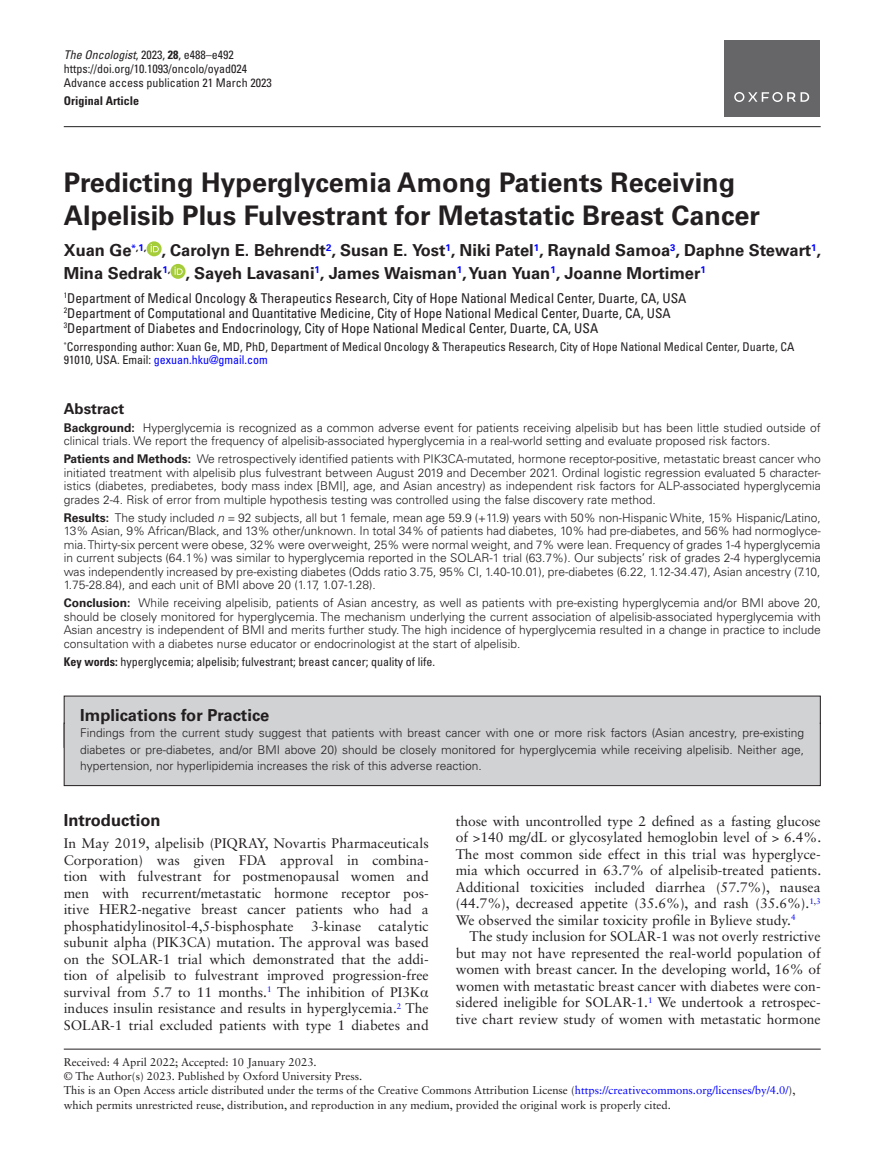
<style>
.page{position:relative;width:893px;height:1174px;background:#fff}
.page>*{position:absolute;margin:0;border:0;box-sizing:border-box;transform-origin:0 0}
.t1{font:700 27px/33px "Univers LT Std";color:#231f20}
.t2{font:700 16.5px/22.5px "Univers LT Std";color:#231f20}
.t3{font:700 15px "Univers LT Std";color:#231f20}
.t4{font:13.8px/16.5px "Sabon LT Std";color:#231f20;text-align:justify}
.t5{font:condensed 13.5px/15px "Univers LT Std";color:#231f20}
.t6{font:300 12px/13.5px "Univers LT Std";color:#231f20;text-align:justify}
.t7{font:condensed 12px/14.2px "Univers LT Std";color:#231f20}
.t8{font:700 condensed 12px "Univers LT Std";color:#231f20}
.t9{font:11.25px/14.2px "Sabon LT Std";color:#231f20}
.s1{font-style:italic}
.s2{font-weight:700}
.s3{color:#00f}
.s4{font-family:"Gandhari Unicode"}
</style>
<div class="page">
<hr style="left:64px;top:126px;width:757px;height:1px;background:#231f20">
<div style="left:724px;top:40px;width:96px;height:76px;background:#666669"></div>
<svg style="left:734px;top:92px;width:75px;height:10px"></svg>
<div style="left:64px;top:696px;width:757px;height:49px;background:#d1d2d4"></div>
<div style="left:64px;top:724px;width:757px;height:61px;background:#d1d2d4"></div>
<div style="left:64px;top:722px;width:757px;height:64px;border:1px solid #231f20"></div>
<svg style="left:147px;top:241px;width:15px;height:15px"></svg>
<svg style="left:151px;top:244px;width:8px;height:8px"></svg>
<svg style="left:171px;top:264px;width:14px;height:15px"></svg>
<svg style="left:175px;top:267px;width:8px;height:8px"></svg>
<hr style="left:64px;top:1048px;width:757px;height:1px;background:#231f20">
<p class="t7" style="left:64px;top:47px;width:209px"><span class="s1">The Oncologist</span>, 2023, <span class="s2">28</span>, e488–e492 https://doi.org/10.1093/oncolo/oyad024<br>Advance access publication 21 March 2023</p>
<p class="t8" style="left:64px;top:93px;width:77px">Original Article</p>
<h1 class="t1" style="left:64px;top:166px;width:698px">Predicting Hyperglycemia Among Patients Receiving<br>Alpelisib Plus Fulvestrant for Metastatic Breast Cancer</h1>
<h2 class="t2" style="left:64px;top:239px;width:759px">Xuan Ge<sup>*</sup><sup>,</sup><sup>1</sup><sup>,</sup> , Carolyn E. Behrendt<sup>2</sup>, Susan E. Yost<sup>1</sup>, Niki Patel<sup>1</sup>, Raynald Samoa<sup>3</sup>, Daphne Stewart<sup>1</sup>,<br>Mina Sedrak<sup>1</sup><sup>,</sup> , Sayeh Lavasani<sup>1</sup>, James Waisman<sup>1</sup>, Yuan Yuan<sup>1</sup>, Joanne Mortimer<sup>1</sup></h2>
<p class="t5" style="left:64px;top:290px;width:624px"><sup>1</sup>Department of Medical Oncology &amp; Therapeutics Research, City of Hope National Medical Center, Duarte, CA, USA<br><sup>2</sup>Department of Computational and Quantitative Medicine, City of Hope National Medical Center, Duarte, CA, USA<br><sup>3</sup>Department of Diabetes and Endocrinology, City of Hope National Medical Center, Duarte, CA, USA</p>
<p class="t7" style="left:64px;top:340px;width:732px;line-height:13.5px"><sup>*</sup>Corresponding author: Xuan Ge, MD, PhD, Department of Medical Oncology &amp; Therapeutics Research, City of Hope National Medical Center, Duarte, CA<br>91010, USA. Email: <span class="s3">gexuan.hku@gmail.com</span></p>
<p class="t3" style="left:64px;top:400px;width:62px">Abstract</p>
<p class="t6" style="left:64px;top:421px;width:758px"><span class="s2">Background:</span> Hyperglycemia is recognized as a common adverse event for patients receiving alpelisib but has been little studied outside of clinical trials. We report the frequency of alpelisib-associated hyperglycemia in a real-world setting and evaluate proposed risk factors.</p>
<p class="t6" style="left:64px;top:452px;width:758px"><span class="s2">Patients and Methods:</span> We retrospectively identified patients with PIK3CA-mutated, hormone receptor-positive, metastatic breast cancer who initiated treatment with alpelisib plus fulvestrant between August 2019 and December 2021. Ordinal logistic regression evaluated 5 character&shy;istics (diabetes, prediabetes, body mass index [BMI], age, and Asian ancestry) as independent risk factors for ALP-associated hyperglycemia grades 2-4. Risk of error from multiple hypothesis testing was controlled using the false discovery rate method.</p>
<p class="t6" style="left:64px;top:511px;width:758px"><span class="s2">Results:</span> The study included <span class="s1">n</span> = 92 subjects, all but 1 female, mean age 59.9 (+11.9) years with 50% non-Hispanic White, 15% Hispanic/Latino, 13% Asian, 9% African/Black, and 13% other/unknown. In total 34% of patients had diabetes, 10% had pre-diabetes, and 56% had normoglyce&shy;mia. Thirty-six percent were obese, 32% were overweight, 25% were normal weight, and 7% were lean. Frequency of grades 1-4 hyperglycemia in current subjects (64.1%) was similar to hyperglycemia reported in the SOLAR-1 trial (63.7%). Our subjects’ risk of grades 2-4 hyperglycemia was independently increased by pre-existing diabetes (Odds ratio 3.75, 95% CI, 1.40-10.01), pre-diabetes (6.22, 1.12-34.47), Asian ancestry (7.10, 1.75-28.84), and each unit of BMI above 20 (1.17, 1.07-1.28).</p>
<p class="t6" style="left:64px;top:596px;width:758px"><span class="s2">Conclusion:</span> While receiving alpelisib, patients of Asian ancestry, as well as patients with pre-existing hyperglycemia and/or BMI above 20, should be closely monitored for hyperglycemia. The mechanism underlying the current association of alpelisib-associated hyperglycemia with Asian ancestry is independent of BMI and merits further study. The high incidence of hyperglycemia resulted in a change in practice to include consultation with a diabetes nurse educator or endocrinologist at the start of alpelisib.</p>
<p class="t7" style="left:64px;top:654px;width:373px"><span class="s2">Key words:</span> hyperglycemia; alpelisib; fulvestrant; breast cancer; quality of life.</p>
<h2 class="t2" style="left:80px;top:704px;width:191px">Implications for Practice</h2>
<p class="t6" style="left:80px;top:725px;width:725px;line-height:16.5px">Findings from the current study suggest that patients with breast cancer with one or more risk factors (Asian ancestry, pre-existing diabetes or pre-diabetes, and/or BMI above 20) should be closely monitored for hyperglycemia while receiving alpelisib. Neither age, hypertension, nor hyperlipidemia increases the risk of this adverse reaction.</p>
<h2 class="t2" style="left:64px;top:809px;width:98px">Introduction</h2>
<p class="t4" style="left:64px;top:835px;width:366px">In May 2019, alpelisib (PIQRAY, Novartis Pharmaceuticals Corporation) was given FDA approval in combina&shy;tion with fulvestrant for postmenopausal women and men with recurrent/metastatic hormone receptor pos&shy;itive HER2-negative breast cancer patients who had a phosphatidylinositol-4,5-bisphosphate</p>
<p class="t4" style="left:456px;top:812px;width:367px">those with uncontrolled type 2 defined as a fasting glucose of &gt;140 mg/dL or glycosylated hemoglobin level of &gt; 6.4%.<br>The most common side effect in this trial was hyperglyce&shy;mia which occurred in 63.7% of alpelisib-treated patients.<br>Additional toxicities included diarrhea (57.7%), nausea (44.7%), decreased appetite (35.6%), and rash (35.6%).<sup>1</sup><sup>,</sup><sup>3<br></sup>We observed the similar toxicity profile in Bylieve study.<sup>4</sup></p>
<p class="t4" style="left:456px;top:928px;width:366px;text-indent:14px">The study inclusion for SOLAR-1 was not overly restrictive but may not have represented the real-world population of women with breast cancer. In the developing world, 16% of women with metastatic breast cancer with diabetes were con&shy;sidered ineligible for SOLAR-1.<sup>1</sup> We undertook a retrospec&shy;tive chart review study of women with metastatic hormone</p>
<p class="t9" style="left:64px;top:1054px;width:733px">Received: 4 April 2022; Accepted: 10 January 2023.<br>© The Author(s) 2023. Published by Oxford University Press.<br>This is an Open Access article distributed under the terms of the Creative Commons Attribution License (<span class="s3">https://creativecommons.org/licenses/by/4.0/</span>), which permits unrestricted reuse, distribution, and reproduction in any medium, provided the original work is properly cited.</p>
<p class="t4" style="left:64px;top:917px;width:366px;text-indent:315px">catalytic subunit alpha (PIK3CA) mutation. The approval was based on the SOLAR-1 trial which demonstrated that the addi&shy;tion of alpelisib to fulvestrant improved progression-free survival from 5.7 to 11 months.<sup>1</sup> The inhibition of PI3K<span class="s4">α </span>induces insulin resistance and results in hyperglycemia.<sup>2</sup> The SOLAR-1 trial excluded patients with type 1 diabetes and</p>
<p class="t4" style="left:311px;top:917px;width:52px">3-kinase</p>
</div>
